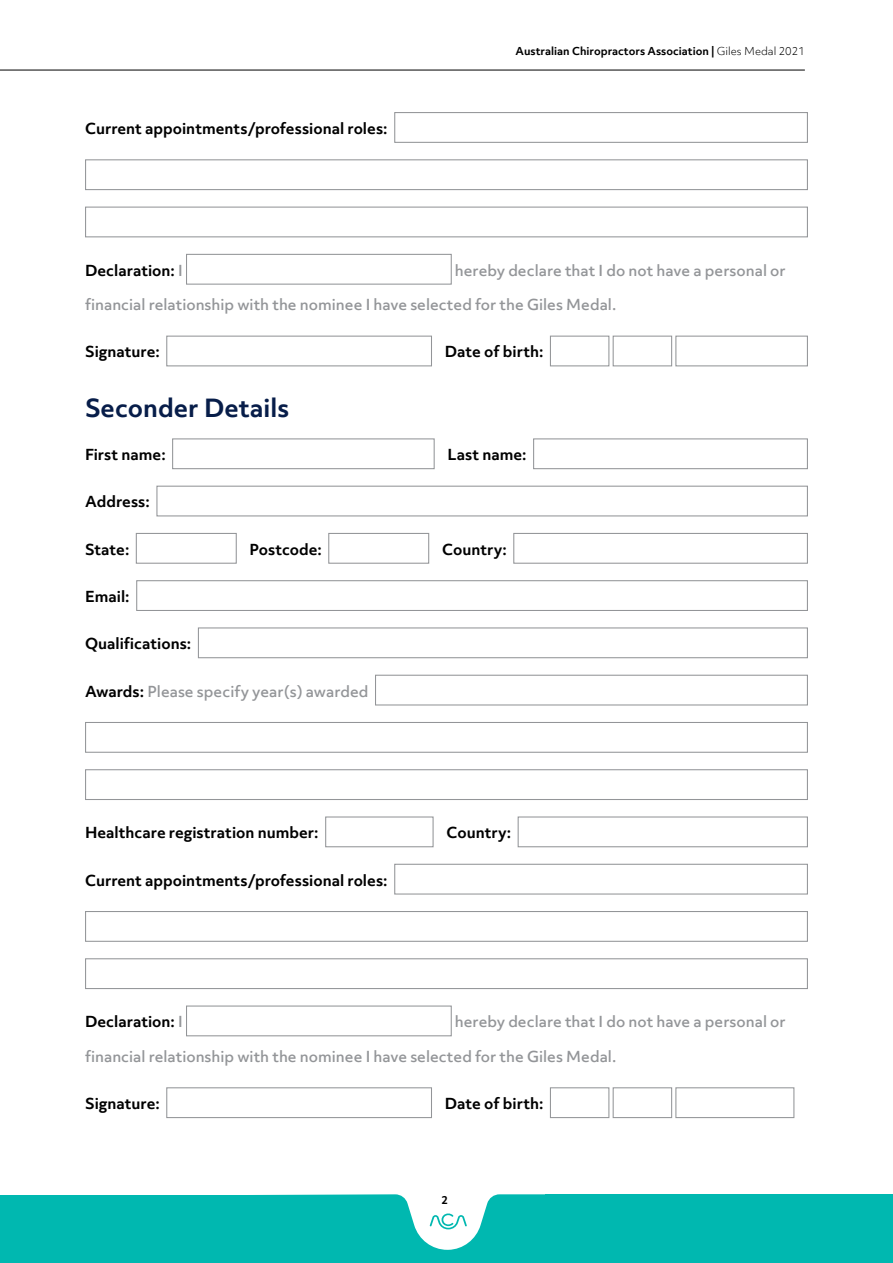
<style>
.page{position:relative;width:893px;height:1263px;background:#fff}
.page>*{position:absolute;margin:0;border:0;box-sizing:border-box;transform-origin:0 0}
.t1{font:700 24px "Objektiv Mk 3";color:#071d49}
.t2{font:700 14.55px "Objektiv Mk 3";color:#000}
.t3{font:500 14.55px "Objektiv Mk 3";color:#939598}
.t4{font:700 10.5px "Objektiv Mk 3";color:#000}
.s1{font-weight:300}
.s2{font-weight:500;color:#939598}
.s3{font-weight:700;color:#000}
</style>
<div class="page">
<div style="left:545px;top:1194px;width:348px;height:69px;background:#00b8b0"></div>
<div style="left:0;top:1196px;width:306px;height:67px;background:#00b8b0"></div>
<svg style="left:127px;top:1194px;width:418px;height:69px"></svg>
<div style="left:394px;top:112px;width:414px;height:31px;border:1px solid #939598"></div>
<div style="left:85px;top:159px;width:723px;height:31px;border:1px solid #939598"></div>
<div style="left:85px;top:207px;width:723px;height:30px;border:1px solid #939598"></div>
<div style="left:186px;top:254px;width:266px;height:31px;border:1px solid #939598"></div>
<div style="left:166px;top:336px;width:266px;height:30px;border:1px solid #939598"></div>
<div style="left:550px;top:336px;width:59px;height:30px;border:1px solid #939598"></div>
<div style="left:613px;top:336px;width:59px;height:30px;border:1px solid #939598"></div>
<div style="left:675px;top:336px;width:133px;height:30px;border:1px solid #939598"></div>
<div style="left:172px;top:438px;width:263px;height:31px;border:1px solid #939598"></div>
<div style="left:533px;top:438px;width:275px;height:31px;border:1px solid #939598"></div>
<div style="left:156px;top:486px;width:652px;height:30px;border:1px solid #939598"></div>
<div style="left:136px;top:533px;width:101px;height:31px;border:1px solid #939598"></div>
<div style="left:328px;top:533px;width:101px;height:31px;border:1px solid #939598"></div>
<div style="left:513px;top:533px;width:295px;height:31px;border:1px solid #939598"></div>
<div style="left:136px;top:580px;width:672px;height:31px;border:1px solid #939598"></div>
<div style="left:198px;top:627px;width:610px;height:31px;border:1px solid #939598"></div>
<div style="left:375px;top:675px;width:433px;height:30px;border:1px solid #939598"></div>
<div style="left:85px;top:722px;width:723px;height:31px;border:1px solid #939598"></div>
<div style="left:85px;top:769px;width:723px;height:31px;border:1px solid #939598"></div>
<div style="left:325px;top:816px;width:109px;height:31px;border:1px solid #939598"></div>
<div style="left:518px;top:816px;width:290px;height:31px;border:1px solid #939598"></div>
<div style="left:394px;top:864px;width:414px;height:30px;border:1px solid #939598"></div>
<div style="left:85px;top:911px;width:723px;height:31px;border:1px solid #939598"></div>
<div style="left:85px;top:958px;width:723px;height:31px;border:1px solid #939598"></div>
<div style="left:186px;top:1005px;width:266px;height:31px;border:1px solid #939598"></div>
<div style="left:166px;top:1087px;width:266px;height:31px;border:1px solid #939598"></div>
<div style="left:550px;top:1087px;width:59px;height:31px;border:1px solid #939598"></div>
<div style="left:613px;top:1087px;width:59px;height:31px;border:1px solid #939598"></div>
<div style="left:675px;top:1087px;width:119px;height:31px;border:1px solid #939598"></div>
<hr style="left:0;top:70px;width:805px;height:1px;background:#000">
<p class="t2" style="left:85px;top:118px;width:304px">Current appointments/professional roles:</p>
<p class="t4" style="left:516px;top:44px;width:291px">Australian Chiropractors Association | <span class="s1">Giles Medal 2021</span></p>
<p class="t2" style="left:85px;top:260px;width:99px">Declaration: <span class="s2">I</span></p>
<p class="t3" style="left:455px;top:260px;width:332px">hereby declare that I do not have a personal or</p>
<p class="t3" style="left:85px;top:294px;width:533px">financial relationship with the nominee I have selected for the Giles Medal.</p>
<p class="t2" style="left:85px;top:342px;width:76px">Signature:</p>
<p class="t2" style="left:445px;top:342px;width:100px">Date of birth:</p>
<h1 class="t1" style="left:85px;top:391px;width:206px">Seconder Details</h1>
<p class="t2" style="left:85px;top:444px;width:82px">First name:</p>
<p class="t2" style="left:447px;top:444px;width:81px">Last name:</p>
<p class="t2" style="left:85px;top:492px;width:66px">Address:</p>
<p class="t2" style="left:85px;top:539px;width:46px">State:</p>
<p class="t2" style="left:250px;top:539px;width:74px">Postcode:</p>
<p class="t2" style="left:442px;top:539px;width:66px">Country:</p>
<p class="t2" style="left:85px;top:586px;width:46px">Email:</p>
<p class="t2" style="left:85px;top:633px;width:108px">Qualifications:</p>
<p class="t3" style="left:85px;top:681px;width:285px"><span class="s3">Awards:</span> Please specify year(s) awarded</p>
<p class="t2" style="left:85px;top:822px;width:235px">Healthcare registration number:</p>
<p class="t2" style="left:446px;top:822px;width:66px">Country:</p>
<p class="t2" style="left:85px;top:870px;width:304px">Current appointments/professional roles:</p>
<p class="t2" style="left:85px;top:1011px;width:99px">Declaration: <span class="s2">I</span></p>
<p class="t3" style="left:455px;top:1012px;width:332px">hereby declare that I do not have a personal or</p>
<p class="t3" style="left:85px;top:1046px;width:533px">financial relationship with the nominee I have selected for the Giles Medal.</p>
<p class="t2" style="left:85px;top:1093px;width:76px">Signature:</p>
<p class="t2" style="left:445px;top:1093px;width:100px">Date of birth:</p>
<p class="t4" style="left:441px;top:1193px;width:8px">2</p>
</div>
